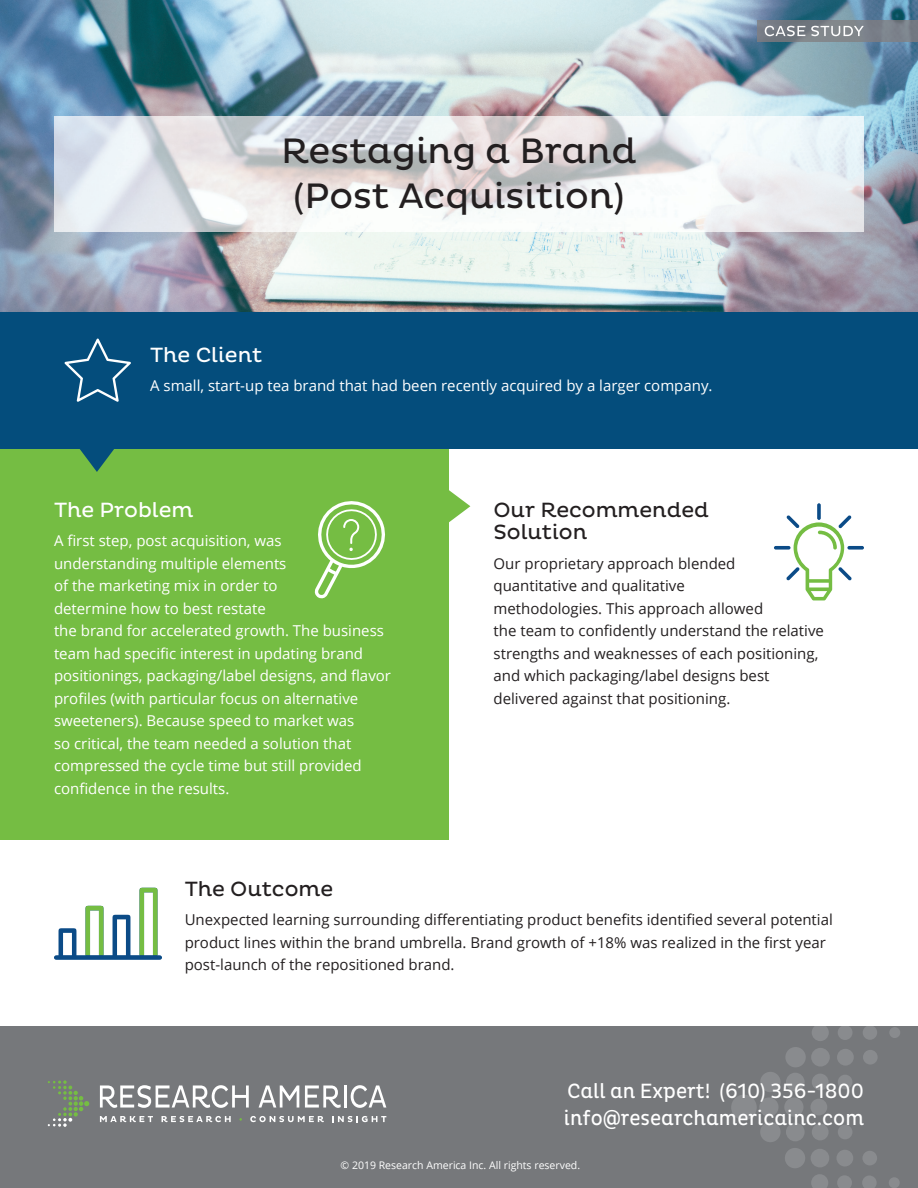
<style>
.page{position:relative;width:918px;height:1188px;background:#fff}
.page>*{position:absolute;margin:0;border:0;box-sizing:border-box;transform-origin:0 0}
.t1{font:36px/45px "Pluto";color:#231f20;text-align:center}
.t2{font:21px/27px "Pluto Cond";color:#fff}
.t3{font:21px/22.5px "Pluto";color:#231f20}
.t4{font:21px "Pluto";color:#fff}
.t5{font:15px/22.5px "Open Sans";color:#fff}
.t6{font:15px/22.5px "Open Sans";color:#231f20}
.t7{font:10.5px "Open Sans";color:#fff}
</style>
<div class="page">
<img style="left:0;top:0;width:918px;height:312px">
<img style="left:54px;top:117px;width:810px;height:114px">
<div style="left:0;top:436px;width:448px;height:404px;background:#75bd43"></div>
<div style="left:0;top:1026px;width:918px;height:162px;background:#76787b"></div>
<div style="left:0;top:312px;width:918px;height:136px;background:#044d7c"></div>
<svg style="left:77px;top:448px;width:40px;height:24px"></svg>
<svg style="left:54px;top:888px;width:108px;height:72px"></svg>
<svg style="left:315px;top:501px;width:70px;height:97px"></svg>
<svg style="left:774px;top:546px;width:17px;height:4px"></svg>
<svg style="left:847px;top:546px;width:17px;height:4px"></svg>
<svg style="left:786px;top:503px;width:66px;height:97px"></svg>
<svg style="left:65px;top:339px;width:66px;height:63px"></svg>
<div style="left:731px;top:1095px;width:26px;height:25px;background:#898b8e;border-radius:50%"></div>
<div style="left:759px;top:1097px;width:20px;height:20px;background:#898b8e;border-radius:50%"></div>
<div style="left:784px;top:1097px;width:20px;height:20px;background:#898b8e;border-radius:50%"></div>
<div style="left:810px;top:1099px;width:17px;height:16px;background:#898b8e;border-radius:50%"></div>
<div style="left:760px;top:1122px;width:21px;height:20px;background:#898b8e;border-radius:50%"></div>
<div style="left:786px;top:1123px;width:19px;height:18px;background:#898b8e;border-radius:50%"></div>
<div style="left:812px;top:1124px;width:17px;height:16px;background:#898b8e;border-radius:50%"></div>
<div style="left:838px;top:1125px;width:14px;height:14px;background:#898b8e;border-radius:50%"></div>
<div style="left:760px;top:1072px;width:21px;height:20px;background:#898b8e;border-radius:50%"></div>
<div style="left:786px;top:1073px;width:19px;height:18px;background:#898b8e;border-radius:50%"></div>
<div style="left:812px;top:1074px;width:17px;height:16px;background:#898b8e;border-radius:50%"></div>
<div style="left:838px;top:1075px;width:14px;height:14px;background:#898b8e;border-radius:50%"></div>
<div style="left:785px;top:1047px;width:21px;height:20px;background:#898b8e;border-radius:50%"></div>
<div style="left:811px;top:1048px;width:19px;height:19px;background:#898b8e;border-radius:50%"></div>
<div style="left:837px;top:1049px;width:17px;height:17px;background:#898b8e;border-radius:50%"></div>
<div style="left:863px;top:1050px;width:15px;height:15px;background:#898b8e;border-radius:50%"></div>
<svg style="left:812px;top:1026px;width:17px;height:15px"></svg>
<svg style="left:838px;top:1026px;width:14px;height:14px"></svg>
<svg style="left:863px;top:1026px;width:14px;height:14px"></svg>
<div style="left:889px;top:1027px;width:11px;height:11px;background:#898b8e;border-radius:50%"></div>
<div style="left:785px;top:1148px;width:20px;height:20px;background:#898b8e;border-radius:50%"></div>
<div style="left:811px;top:1149px;width:18px;height:18px;background:#898b8e;border-radius:50%"></div>
<div style="left:836px;top:1150px;width:17px;height:17px;background:#898b8e;border-radius:50%"></div>
<div style="left:862px;top:1151px;width:15px;height:14px;background:#898b8e;border-radius:50%"></div>
<svg style="left:811px;top:1174px;width:17px;height:14px"></svg>
<svg style="left:837px;top:1175px;width:15px;height:13px"></svg>
<svg style="left:862px;top:1176px;width:15px;height:12px"></svg>
<svg style="left:889px;top:1177px;width:11px;height:11px"></svg>
<svg style="left:448px;top:486px;width:22px;height:40px"></svg>
<svg style="left:100px;top:1116px;width:53px;height:6px"></svg>
<svg style="left:162px;top:1116px;width:69px;height:6px"></svg>
<svg style="left:250px;top:1116px;width:74px;height:6px"></svg>
<svg style="left:332px;top:1116px;width:54px;height:6px"></svg>
<svg style="left:48px;top:1080px;width:41px;height:47px"></svg>
<svg style="left:259px;top:1085px;width:40px;height:23px"></svg>
<svg style="left:305px;top:1085px;width:36px;height:23px"></svg>
<hr style="left:344px;top:1085px;width:2px;height:23px;background:#fff">
<svg style="left:351px;top:1085px;width:35px;height:23px"></svg>
<svg style="left:100px;top:1085px;width:149px;height:23px"></svg>
<img style="left:758px;top:20px;width:160px;height:22px">
<svg style="left:765px;top:26px;width:99px;height:10px"></svg>
<h1 class="t1" style="left:281px;top:129px;width:357px">Restaging a Brand (Post Acquisition)</h1>
<h2 class="t4" style="left:150px;top:343px;width:114px">The Client</h2>
<p class="t5" style="left:150px;top:374px;width:564px">A small, start-up tea brand that had been recently acquired by a larger company.</p>
<h2 class="t4" style="left:54px;top:498px;width:141px">The Problem</h2>
<p class="t5" style="left:54px;top:529px;width:339px">A first step, post acquisition, was<br>understanding multiple elements<br>of the marketing mix in order to<br>determine how to best restate<br>the brand for accelerated growth. The business team had specific interest in updating brand positionings, packaging/label designs, and flavor profiles (with particular focus on alternative sweeteners). Because speed to market was<br>so critical, the team needed a solution that compressed the cycle time but still provided confidence in the results.</p>
<h2 class="t3" style="left:494px;top:499px;width:217px">Our Recommended<br>Solution</h2>
<p class="t6" style="left:494px;top:552px;width:332px">Our proprietary approach blended<br>quantitative and qualitative<br>methodologies. This approach allowed<br>the team to confidently understand the relative strengths and weaknesses of each positioning, and which packaging/label designs best delivered against that positioning.</p>
<h2 class="t3" style="left:185px;top:878px;width:150px">The Outcome</h2>
<p class="t6" style="left:185px;top:908px;width:650px">Unexpected learning surrounding differentiating product benefits identified several potential product lines within the brand umbrella. Brand growth of +18% was realized in the first year post-launch of the repositioned brand.</p>
<h2 class="t2" style="left:564px;top:1077px;width:302px">Call an Expert! (610) 356-1800 info@researchamericainc.com</h2>
<p class="t7" style="left:341px;top:1158px;width:241px">© 2019 Research America Inc. All rights reserved.</p>
</div>
